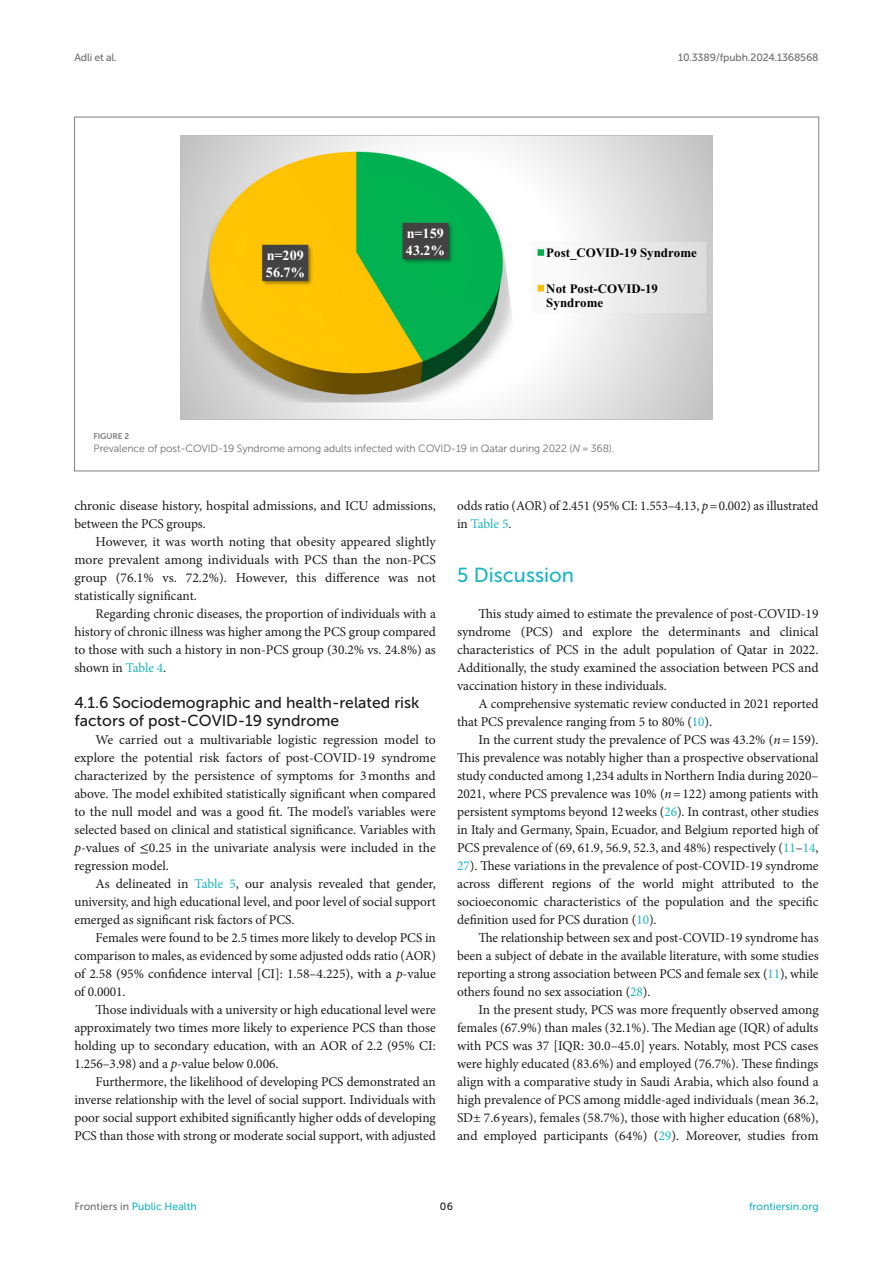
<style>
.page{position:relative;width:893px;height:1263px;background:#fff}
.page>*{position:absolute;margin:0;border:0;box-sizing:border-box;transform-origin:0 0}
.HEAD_1{font:20.25px "Museo Sans 500";color:#1db5c3}
.HEAD_3{font:15.75px/18px "Museo Sans 500";color:#1b1c1b}
.t1{font:700 14.1px "Times New Roman";color:#fff}
.TEXT{font:13.5px/18px "Minion Pro";letter-spacing:-.005em;color:#1b1c1b;text-align:justify}
.TEXT_FLUSH{font:13.5px/18px "Minion Pro";letter-spacing:-.005em;color:#1b1c1b;text-align:justify}
.t2{font:700 12.9px/14.9px "Times New Roman";color:#000}
.FIG_LEG{font:10.5px "Museo Sans 300";letter-spacing:-.01em;color:#706f70}
.t3{font:10.5px "Museo Sans 500";color:#1db5c3}
.t4{font:10.5px "Museo Sans 500";letter-spacing:-.015em;color:#706f70}
.t5{font:10.5px "Museo Sans 500";color:#1b1c1b}
.FIG_HD{font:8.25px "Museo Sans 700";letter-spacing:-.01em;color:#7e7f7f}
.s1{font-style:italic}
.s2{color:#1db5c3}
.s3{font-family:"STIX General"}
.s4{color:#706f70}
</style>
<div class="page">
<img style="left:180px;top:136px;width:533px;height:284px">
<p class="t4" style="left:74px;top:51px;width:44px">Adli et al.</p>
<p class="t4" style="left:678px;top:51px;width:142px">10.3389/fpubh.2024.1368568</p>
<p class="t1" style="left:267px;top:245px;width:39px">n=209</p>
<p class="t1" style="left:266px;top:262px;width:40px">56.7%</p>
<p class="t1" style="left:407px;top:224px;width:39px">n=159</p>
<p class="t1" style="left:406px;top:240px;width:40px">43.2%</p>
<p class="t2" style="left:546px;top:245px;width:152px">Post_COVID-19 Syndrome</p>
<p class="t2" style="left:546px;top:280px;width:113px">Not Post-COVID-19<br>Syndrome</p>
<p class="FIG_HD" style="left:94px;top:431px;width:37px">FIGURE 2</p>
<p class="FIG_LEG" style="left:94px;top:443px;width:522px">Prevalence of post-COVID-19 Syndrome among adults infected with COVID-19 in Qatar during 2022 (<span class="s1">N</span> = 368).</p>
<p class="TEXT_FLUSH" style="left:74px;top:497px;width:363px">chronic disease history, hospital admissions, and ICU admissions, between the PCS groups.</p>
<p class="TEXT" style="left:74px;top:533px;width:363px;text-indent:21px">However, it was worth noting that obesity appeared slightly more prevalent among individuals with PCS than the non-PCS group (76.1% vs. 72.2%). However, this difference was not statistically significant.</p>
<p class="TEXT" style="left:74px;top:605px;width:363px;text-indent:21px">Regarding chronic diseases, the proportion of individuals with a history of chronic illness was higher among the PCS group compared to those with such a history in non-PCS group (30.2% vs. 24.8%) as shown in <span class="s2">Table 4</span>.</p>
<p class="HEAD_3" style="left:74px;top:694px;width:347px">4.1.6 Sociodemographic and health-related risk factors of post-COVID-19 syndrome</p>
<p class="TEXT_FLUSH" style="left:74px;top:731px;width:363px;text-indent:21px">We carried out a multivariable logistic regression model to explore the potential risk factors of post-COVID-19 syndrome characterized by the persistence of symptoms for 3months and above. The model exhibited statistically significant when compared to the null model and was a good fit. The model’s variables were selected based on clinical and statistical significance. Variables with <span class="s1">p</span>-values of <span class="s3">≤</span>0.25 in the univariate analysis were included in the regression model.</p>
<p class="TEXT" style="left:74px;top:875px;width:363px;text-indent:21px">As delineated in <span class="s2">Table 5</span>, our analysis revealed that gender, university, and high educational level, and poor level of social support emerged as significant risk factors of PCS.</p>
<p class="TEXT" style="left:74px;top:929px;width:363px;text-indent:21px">Females were found to be 2.5 times more likely to develop PCS in comparison to males, as evidenced by some adjusted odds ratio (AOR) of 2.58 (95% confidence interval [CI]: 1.58–4.225), with a <span class="s1">p</span>-value of 0.0001.</p>
<p class="TEXT" style="left:74px;top:1001px;width:363px;text-indent:21px">Those individuals with a university or high educational level were approximately two times more likely to experience PCS than those holding up to secondary education, with an AOR of 2.2 (95% CI:<br>1.256–3.98) and a <span class="s1">p</span>-value below 0.006.</p>
<p class="TEXT" style="left:74px;top:1073px;width:363px;text-indent:21px">Furthermore, the likelihood of developing PCS demonstrated an inverse relationship with the level of social support. Individuals with poor social support exhibited significantly higher odds of developing PCS than those with strong or moderate social support, with adjusted</p>
<p class="TEXT" style="left:457px;top:497px;width:363px">odds ratio (AOR) of 2.451 (95% CI: 1.553–4.13, <span class="s1">p</span>=0.002) as illustrated in <span class="s2">Table 5</span>.</p>
<p class="HEAD_1" style="left:457px;top:564px;width:118px">5 Discussion</p>
<p class="TEXT_FLUSH" style="left:457px;top:605px;width:363px;text-indent:21px">This study aimed to estimate the prevalence of post-COVID-19 syndrome (PCS) and explore the determinants and clinical characteristics of PCS in the adult population of Qatar in 2022.<br>Additionally, the study examined the association between PCS and vaccination history in these individuals.</p>
<p class="TEXT" style="left:457px;top:695px;width:363px;text-indent:21px">A comprehensive systematic review conducted in 2021 reported that PCS prevalence ranging from 5 to 80% (<span class="s2">10</span>).</p>
<p class="TEXT" style="left:457px;top:731px;width:363px;text-indent:21px">In the current study the prevalence of PCS was 43.2% (<span class="s1">n</span>=159).<br>This prevalence was notably higher than a prospective observational study conducted among 1,234 adults in Northern India during 2020– 2021, where PCS prevalence was 10% (<span class="s1">n</span>=122) among patients with persistent symptoms beyond 12weeks (<span class="s2">26</span>). In contrast, other studies in Italy and Germany, Spain, Ecuador, and Belgium reported high of PCS prevalence of (69, 61.9, 56.9, 52.3, and 48%) respectively (<span class="s2">11</span>–<span class="s2">14</span>, <span class="s2">27</span>). These variations in the prevalence of post-COVID-19 syndrome across different regions of the world might attributed to the socioeconomic characteristics of the population and the specific definition used for PCS duration (<span class="s2">10</span>).</p>
<p class="TEXT" style="left:457px;top:929px;width:363px;text-indent:21px">The relationship between sex and post-COVID-19 syndrome has been a subject of debate in the available literature, with some studies reporting a strong association between PCS and female sex (<span class="s2">11</span>), while others found no sex association (<span class="s2">28</span>).</p>
<p class="TEXT" style="left:457px;top:1001px;width:363px;text-indent:21px">In the present study, PCS was more frequently observed among females (67.9%) than males (32.1%). The Median age (IQR) of adults with PCS was 37 [IQR: 30.0–45.0] years. Notably, most PCS cases were highly educated (83.6%) and employed (76.7%). These findings align with a comparative study in Saudi Arabia, which also found a high prevalence of PCS among middle-aged individuals (mean 36.2, SD± 7.6 years), females (58.7%), those with higher education (68%), and employed participants (64%) (<span class="s2">29</span>). Moreover, studies from</p>
<p class="t3" style="left:74px;top:1200px;width:124px"><span class="s4">Frontiers in</span> Public Health</p>
<p class="t5" style="left:440px;top:1200px;width:15px">06</p>
<p class="t3" style="left:749px;top:1200px;width:71px">frontiersin.org</p>
</div>
